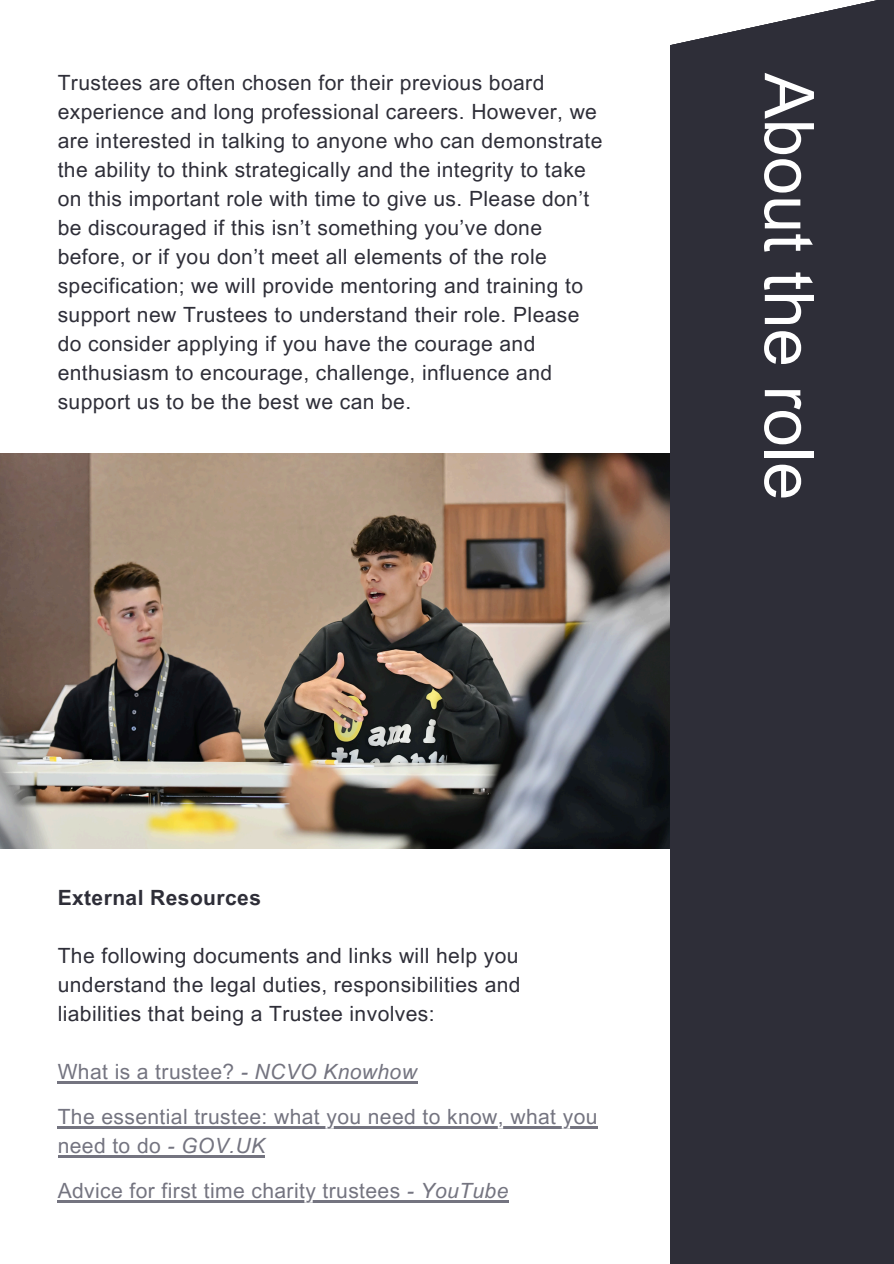
<style>
.page{position:relative;width:894px;height:1264px;background:#fff}
.page>*{position:absolute;margin:0;border:0;box-sizing:border-box;transform-origin:0 0}
.t1{font:68.55px "Arial MT Pro";color:#fff}
.t2{font:21px/29px "Arial MT Pro";letter-spacing:.02em;color:#2e2e38;text-align:justify}
.t3{font:21px/29px "Arial MT Pro";letter-spacing:.02em;color:#747480}
.t4{font:700 21px "Arial MT Pro";letter-spacing:.02em;color:#2e2e38}
.s1{font-style:italic}
</style>
<div class="page">
<div style="left:670px;top:0;width:223px;height:1263px;background:#2e2e38"></div>
<hr style="left:58px;top:1081px;width:183px;height:2px;background:#747480">
<hr style="left:241px;top:1081px;width:176px;height:2px;background:#747480">
<hr style="left:58px;top:1126px;width:539px;height:2px;background:#747480">
<hr style="left:58px;top:1155px;width:109px;height:2px;background:#747480">
<hr style="left:167px;top:1155px;width:98px;height:2px;background:#747480">
<hr style="left:58px;top:1200px;width:349px;height:2px;background:#747480">
<hr style="left:407px;top:1200px;width:101px;height:2px;background:#747480">
<svg style="left:670px;top:0;width:206px;height:45px"></svg>
<img style="left:0;top:453px;width:669px;height:395px">
<p class="t2" style="left:58px;top:71px;width:546px;text-align:left">Trustees are often chosen for their previous board experience and long professional careers. However, we are interested in talking to anyone who can demonstrate the ability to think strategically and the integrity to take on this important role with time to give us. Please don’t be discouraged if this isn’t something you’ve done before, or if you don’t meet all elements of the role specification; we will provide mentoring and training to support new Trustees to understand their role. Please do consider applying if you have the courage and enthusiasm to encourage, challenge, influence and support us to be the best we can be.</p>
<h1 class="t4" style="left:58px;top:889px;width:205px">External Resources</h1>
<p class="t2" style="left:58px;top:943px;width:464px">The following documents and links will help you understand the legal duties, responsibilities and liabilities that being a Trustee involves:</p>
<h2 class="t3" style="left:58px;top:1059px;width:360px">What is a trustee? <span class="s1">- NCVO Knowhow</span></h2>
<p class="t3" style="left:58px;top:1104px;width:541px">The essential trustee: what you need to know, what you need to do <span class="s1">- GOV.UK</span></p>
<p class="t3" style="left:58px;top:1178px;width:452px">Advice for first time charity trustees <span class="s1">- YouTube</span></p>
<p class="t1" style="left:814px;top:73px;width:429px;rotate:90deg">About the role</p>
</div>
